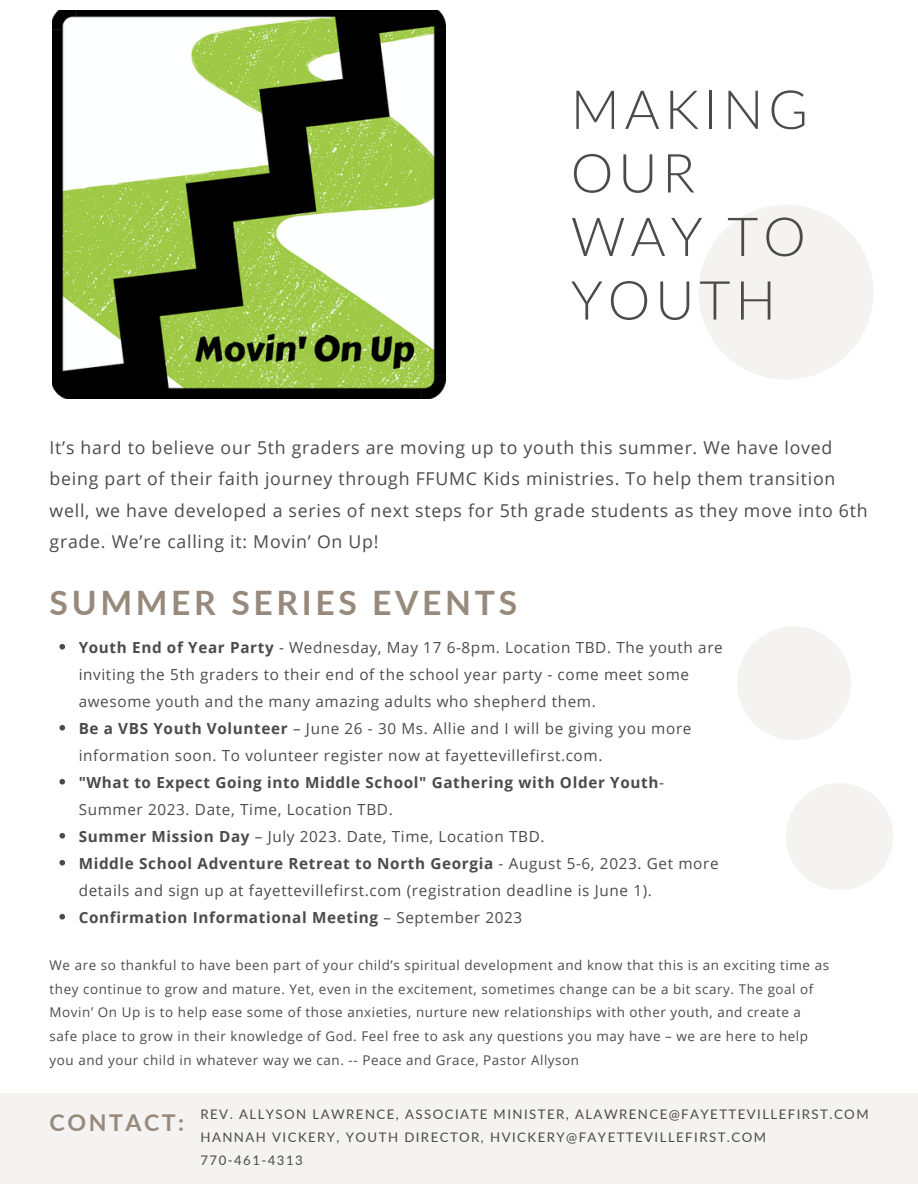
<style>
.page{position:relative;width:918px;height:1188px;background:#fff}
.page>*{position:absolute;margin:0;border:0;box-sizing:border-box;transform-origin:0 0}
.t1{font:300 53.85px/63.6px "Lato";letter-spacing:.09em;color:#4b4b4b}
.t2{font:700 33.6px "Lato";letter-spacing:.11em;color:#978a7d}
.t3{font:700 23.25px "Lato";letter-spacing:.11em;color:#978a7d}
.t4{font:17.7px/31.5px "Open Sans";letter-spacing:.04em;color:#4b4b4b}
.t5{font:15.3px/27px "Open Sans";letter-spacing:.04em;color:#4b4b4b}
.t6{font:13.35px/23.9px "Open Sans";letter-spacing:.04em;color:#4b4b4b}
.t7{font:13.2px/23.1px "Lato";letter-spacing:.11em;color:#4b4b4b}
.s1{font-weight:700}
</style>
<div class="page">
<img style="left:53px;top:11px;width:392px;height:388px">
<div style="left:0;top:1093px;width:918px;height:91px;background:#f4f3f2"></div>
<div style="left:698px;top:205px;width:176px;height:175px;background:#f4f3f2;border-radius:50%"></div>
<svg style="left:59px;top:644px;width:6px;height:6px"></svg>
<svg style="left:59px;top:725px;width:6px;height:6px"></svg>
<svg style="left:59px;top:779px;width:6px;height:6px"></svg>
<svg style="left:59px;top:833px;width:6px;height:6px"></svg>
<svg style="left:59px;top:860px;width:6px;height:6px"></svg>
<svg style="left:59px;top:914px;width:6px;height:6px"></svg>
<div style="left:737px;top:626px;width:114px;height:114px;background:#f4f3f2;border-radius:50%"></div>
<div style="left:786px;top:783px;width:107px;height:107px;background:#f4f3f2;border-radius:50%"></div>
<h1 class="t1" style="left:571px;top:76px;width:239px">MAKING<br>OUR<br>WAY TO<br>YOUTH</h1>
<p class="t4" style="left:50px;top:431px;width:820px">It’s hard to believe our 5th graders are moving up to youth this summer. We have loved being part of their faith journey through FFUMC Kids ministries. To help them transition well, we have developed a series of next steps for 5th grade students as they move into 6th grade. We’re calling it: Movin’ On Up!</p>
<h2 class="t2" style="left:50px;top:582px;width:469px">SUMMER SERIES EVENTS</h2>
<p class="t5" style="left:79px;top:633px;width:646px"><span class="s1">Youth End of Year Party</span> - Wednesday, May 17 6-8pm. Location TBD. The youth are inviting the 5th graders to their end of the school year party - come meet some awesome youth and the many amazing adults who shepherd them.<br><span class="s1">Be a VBS Youth Volunteer</span> – June 26 - 30 Ms. Allie and I will be giving you more information soon. To volunteer register now at fayettevillefirst.com.<br><span class="s1">"What to Expect Going into Middle School" Gathering with Older Youth</span>-Summer 2023. Date, Time, Location TBD.<br><span class="s1">Summer Mission Day</span> – July 2023. Date, Time, Location TBD.<br><span class="s1">Middle School Adventure Retreat to North Georgia</span> - August 5-6, 2023. Get more details and sign up at fayettevillefirst.com (registration deadline is June 1).<br><span class="s1">Confirmation Informational Meeting</span> – September 2023</p>
<p class="t6" style="left:50px;top:953px;width:781px">We are so thankful to have been part of your child’s spiritual development and know that this is an exciting time as they continue to grow and mature. Yet, even in the excitement, sometimes change can be a bit scary. The goal of Movin’ On Up is to help ease some of those anxieties, nurture new relationships with other youth, and create a safe place to grow in their knowledge of God. Feel free to ask any questions you may have – we are here to help you and your child in whatever way we can. -- Peace and Grace, Pastor Allyson</p>
<h3 class="t3" style="left:50px;top:1108px;width:136px">CONTACT:</h3>
<p class="t7" style="left:201px;top:1102px;width:670px">REV. ALLYSON LAWRENCE, ASSOCIATE MINISTER, ALAWRENCE@FAYETTEVILLEFIRST.COM<br>HANNAH VICKERY, YOUTH DIRECTOR, HVICKERY@FAYETTEVILLEFIRST.COM<br>770-461-4313</p>
</div>
